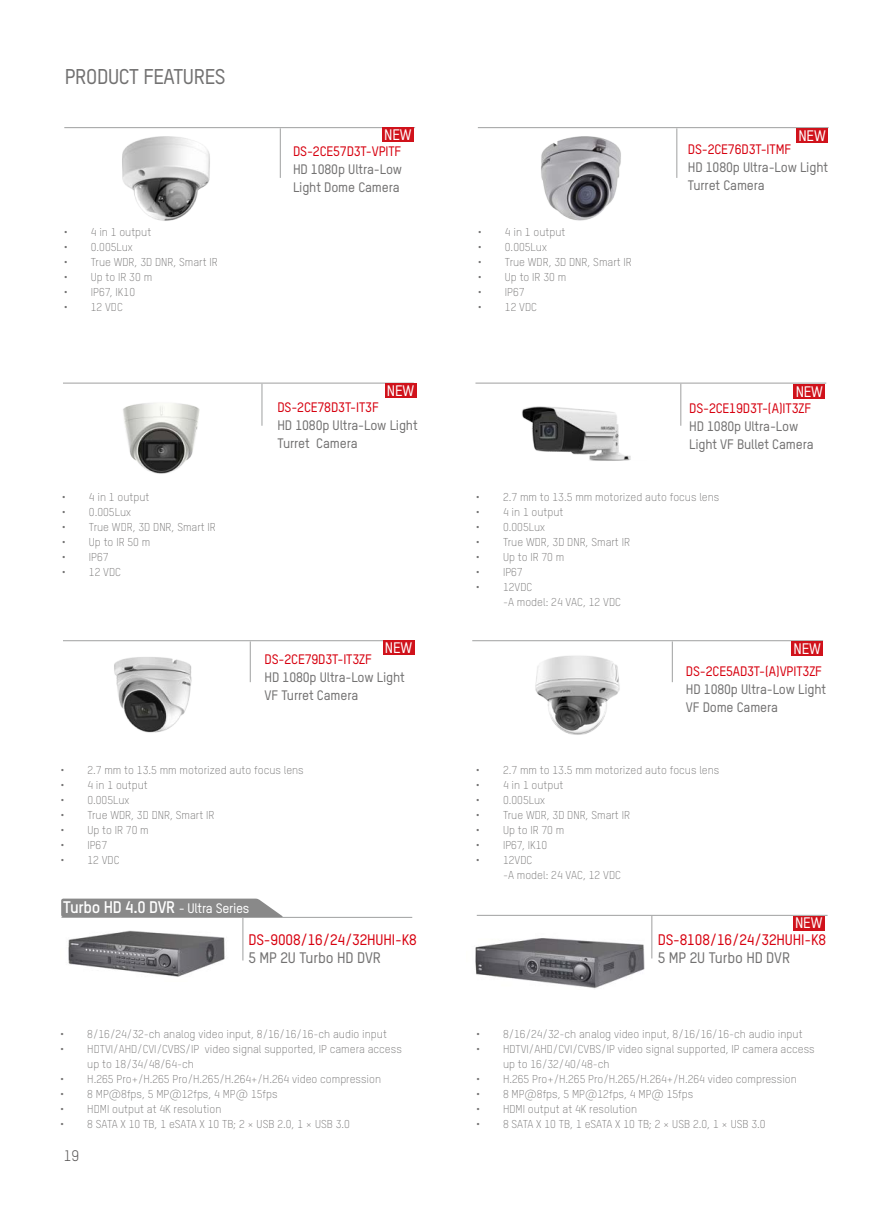
<style>
.page{position:relative;width:893px;height:1212px;background:#fff}
.page>*{position:absolute;margin:0;border:0;box-sizing:border-box;transform-origin:0 0}
.t1{font:500 21px "TSTARPRO";letter-spacing:-.02em;color:#727171}
.t2{font:700 16.5px "TSTARPRO";letter-spacing:-.02em;color:#fff}
.t3{font:500 15px "TSTARPRO";letter-spacing:-.01em;color:#d7000f}
.t4{font:500 15px "TSTARPRO";letter-spacing:-.01em;color:#727171}
.t5{font:500 15px "TSTARPRO";letter-spacing:-.01em;color:#fff}
.t6{font:15px "TSTARPRO";color:#595757}
.t7{font:500 13.5px/18px "TSTARPRO";letter-spacing:-.01em;color:#727171}
.t8{font:500 13.5px "TSTARPRO";letter-spacing:-.01em;color:#d7000f}
.t9{font:300 11.25px/15px "TSTARPRO";color:#727171}
.s1{font-weight:500;font-size:13.5px}
</style>
<div class="page">
<img style="left:122px;top:136px;width:88px;height:85px">
<img style="left:541px;top:136px;width:80px;height:85px">
<hr style="left:64px;top:127px;width:351px;height:1px;background:#9fa0a0">
<hr style="left:280px;top:128px;width:1px;height:50px;background:#9fa0a0">
<hr style="left:478px;top:127px;width:351px;height:1px;background:#9fa0a0">
<hr style="left:676px;top:128px;width:1px;height:50px;background:#9fa0a0">
<div style="left:796px;top:128px;width:32px;height:15px;background:#d0121b"></div>
<div style="left:382px;top:127px;width:32px;height:15px;background:#d0121b"></div>
<img style="left:475px;top:929px;width:178px;height:60px">
<hr style="left:63px;top:383px;width:351px;height:1px;background:#9fa0a0">
<hr style="left:262px;top:384px;width:1px;height:42px;background:#9fa0a0">
<hr style="left:475px;top:383px;width:351px;height:1px;background:#9fa0a0">
<hr style="left:680px;top:384px;width:1px;height:42px;background:#9fa0a0">
<hr style="left:63px;top:640px;width:351px;height:1px;background:#9fa0a0">
<hr style="left:250px;top:641px;width:1px;height:41px;background:#9fa0a0">
<hr style="left:472px;top:640px;width:351px;height:1px;background:#9fa0a0">
<hr style="left:672px;top:641px;width:1px;height:41px;background:#9fa0a0">
<hr style="left:477px;top:915px;width:351px;height:1px;background:#9fa0a0">
<hr style="left:651px;top:916px;width:1px;height:42px;background:#9fa0a0">
<hr style="left:61px;top:917px;width:351px;height:1px;background:#9fa0a0">
<hr style="left:243px;top:918px;width:1px;height:42px;background:#9fa0a0">
<div style="left:791px;top:641px;width:32px;height:15px;background:#d0121b"></div>
<div style="left:793px;top:384px;width:32px;height:15px;background:#d0121b"></div>
<div style="left:383px;top:640px;width:31px;height:15px;background:#d0121b"></div>
<div style="left:385px;top:383px;width:31px;height:15px;background:#d0121b"></div>
<div style="left:793px;top:915px;width:32px;height:15px;background:#d0121b"></div>
<svg style="left:61px;top:898px;width:223px;height:19px;background:#939393"></svg>
<img style="left:68px;top:930px;width:157px;height:47px">
<img style="left:114px;top:657px;width:78px;height:76px">
<img style="left:535px;top:656px;width:85px;height:79px">
<img style="left:123px;top:403px;width:77px;height:71px">
<img style="left:522px;top:406px;width:109px;height:55px">
<h1 class="t1" style="left:65px;top:63px;width:162px">PRODUCT FEATURES</h1>
<p class="t9" style="left:64px;top:224px;width:89px">• 4 in 1 output</p>
<p class="t9" style="left:64px;top:239px;width:70px">• 0.005Lux</p>
<p class="t9" style="left:64px;top:254px;width:155px">• True WDR, 3D DNR, Smart IR</p>
<p class="t9" style="left:64px;top:269px;width:90px">• Up to IR 30 m</p>
<p class="t9" style="left:64px;top:284px;width:73px">• IP67, IK10</p>
<p class="t9" style="left:64px;top:299px;width:61px">• 12 VDC</p>
<p class="t9" style="left:62px;top:489px;width:89px">• 4 in 1 output</p>
<p class="t9" style="left:62px;top:504px;width:70px">• 0.005Lux</p>
<p class="t9" style="left:62px;top:519px;width:155px">• True WDR, 3D DNR, Smart IR</p>
<p class="t9" style="left:62px;top:534px;width:90px">• Up to IR 50 m</p>
<p class="t9" style="left:62px;top:549px;width:48px">• IP67</p>
<p class="t9" style="left:62px;top:564px;width:61px">• 12 VDC</p>
<h3 class="t5" style="left:384px;top:125px;width:29px">NEW</h3>
<h3 class="t5" style="left:798px;top:125px;width:29px">NEW</h3>
<p class="t8" style="left:293px;top:142px;width:110px">DS-2CE57D3T-VPITF</p>
<p class="t7" style="left:293px;top:159px;width:111px">HD 1080p Ultra-Low<br>Light Dome Camera</p>
<h3 class="t5" style="left:387px;top:381px;width:29px">NEW</h3>
<p class="t8" style="left:277px;top:398px;width:103px">DS-2CE78D3T-IT3F</p>
<p class="t7" style="left:277px;top:416px;width:142px">HD 1080p Ultra-Low Light<br>Turret Camera</p>
<h3 class="t5" style="left:385px;top:638px;width:29px">NEW</h3>
<p class="t8" style="left:265px;top:650px;width:109px">DS-2CE79D3T-IT3ZF</p>
<p class="t7" style="left:265px;top:668px;width:142px">HD 1080p Ultra-Low Light<br>VF Turret Camera</p>
<p class="t9" style="left:478px;top:224px;width:89px">• 4 in 1 output</p>
<p class="t9" style="left:478px;top:239px;width:70px">• 0.005Lux</p>
<p class="t9" style="left:478px;top:254px;width:155px">• True WDR, 3D DNR, Smart IR</p>
<p class="t9" style="left:478px;top:269px;width:90px">• Up to IR 30 m</p>
<p class="t9" style="left:478px;top:284px;width:48px">• IP67</p>
<p class="t9" style="left:478px;top:299px;width:61px">• 12 VDC</p>
<p class="t8" style="left:688px;top:140px;width:105px">DS-2CE76D3T-ITMF</p>
<p class="t7" style="left:688px;top:157px;width:142px">HD 1080p Ultra-Low Light<br>Turret Camera</p>
<h3 class="t5" style="left:796px;top:382px;width:29px">NEW</h3>
<p class="t8" style="left:689px;top:399px;width:123px">DS-2CE19D3T-(A)IT3ZF</p>
<p class="t7" style="left:689px;top:417px;width:126px">HD 1080p Ultra-Low<br>Light VF Bullet Camera</p>
<p class="t9" style="left:476px;top:489px;width:245px">• 2.7 mm to 13.5 mm motorized auto focus lens</p>
<p class="t9" style="left:476px;top:504px;width:89px">• 4 in 1 output</p>
<p class="t9" style="left:476px;top:519px;width:70px">• 0.005Lux</p>
<p class="t9" style="left:476px;top:534px;width:155px">• True WDR, 3D DNR, Smart IR</p>
<p class="t9" style="left:476px;top:549px;width:90px">• Up to IR 70 m</p>
<p class="t9" style="left:476px;top:564px;width:48px">• IP67</p>
<p class="t9" style="left:503px;top:579px;width:119px;text-indent:-27px">• 12VDC<br>-A model: 24 VAC, 12 VDC</p>
<h3 class="t5" style="left:793px;top:638px;width:29px">NEW</h3>
<p class="t8" style="left:686px;top:662px;width:138px">DS-2CE5AD3T-(A)VPIT3ZF</p>
<p class="t7" style="left:686px;top:680px;width:142px">HD 1080p Ultra-Low Light<br>VF Dome Camera</p>
<p class="t9" style="left:60px;top:762px;width:245px">• 2.7 mm to 13.5 mm motorized auto focus lens</p>
<p class="t9" style="left:60px;top:777px;width:89px">• 4 in 1 output</p>
<p class="t9" style="left:60px;top:792px;width:70px">• 0.005Lux</p>
<p class="t9" style="left:60px;top:807px;width:155px">• True WDR, 3D DNR, Smart IR</p>
<p class="t9" style="left:60px;top:822px;width:90px">• Up to IR 70 m</p>
<p class="t9" style="left:60px;top:837px;width:48px">• IP67</p>
<p class="t9" style="left:60px;top:852px;width:61px">• 12 VDC</p>
<h2 class="t2" style="left:63px;top:896px;width:188px">Turbo HD 4.0 DVR <span class="s1">- Ultra Series</span></h2>
<h3 class="t3" style="left:248px;top:930px;width:170px">DS-9008/16/24/32HUHI-K8</h3>
<h3 class="t4" style="left:248px;top:948px;width:134px">5 MP 2U Turbo HD DVR</h3>
<p class="t9" style="left:60px;top:1026px;width:328px">• 8/16/24/32-ch analog video input, 8/16/16/16-ch audio input</p>
<p class="t9" style="left:87px;top:1041px;width:316px;text-indent:-27px">• HDTVI/AHD/CVI/CVBS/IP video signal supported, IP camera access up to 18/34/48/64-ch</p>
<p class="t9" style="left:60px;top:1071px;width:322px">• H.265 Pro+/H.265 Pro/H.265/H.264+/H.264 video compression</p>
<p class="t9" style="left:60px;top:1086px;width:219px">• 8 MP@8fps, 5 MP@12fps, 4 MP@ 15fps</p>
<p class="t9" style="left:60px;top:1101px;width:163px">• HDMI output at 4K resolution</p>
<p class="t9" style="left:60px;top:1116px;width:291px">• 8 SATA X 10 TB, 1 eSATA X 10 TB; 2 × USB 2.0, 1 × USB 3.0</p>
<h3 class="t6" style="left:64px;top:1146px;width:17px">19</h3>
<p class="t9" style="left:476px;top:762px;width:245px">• 2.7 mm to 13.5 mm motorized auto focus lens</p>
<p class="t9" style="left:476px;top:777px;width:89px">• 4 in 1 output</p>
<p class="t9" style="left:476px;top:792px;width:70px">• 0.005Lux</p>
<p class="t9" style="left:476px;top:807px;width:155px">• True WDR, 3D DNR, Smart IR</p>
<p class="t9" style="left:476px;top:822px;width:90px">• Up to IR 70 m</p>
<p class="t9" style="left:476px;top:837px;width:73px">• IP67, IK10</p>
<p class="t9" style="left:503px;top:852px;width:119px;text-indent:-27px">• 12VDC<br>-A model: 24 VAC, 12 VDC</p>
<h3 class="t5" style="left:795px;top:913px;width:29px">NEW</h3>
<h3 class="t3" style="left:658px;top:930px;width:170px">DS-8108/16/24/32HUHI-K8</h3>
<h3 class="t4" style="left:658px;top:948px;width:134px">5 MP 2U Turbo HD DVR</h3>
<p class="t9" style="left:476px;top:1026px;width:328px">• 8/16/24/32-ch analog video input, 8/16/16/16-ch audio input</p>
<p class="t9" style="left:503px;top:1041px;width:313px;text-indent:-27px">• HDTVI/AHD/CVI/CVBS/IP video signal supported, IP camera access up to 16/32/40/48-ch</p>
<p class="t9" style="left:476px;top:1071px;width:322px">• H.265 Pro+/H.265 Pro/H.265/H.264+/H.264 video compression</p>
<p class="t9" style="left:476px;top:1086px;width:219px">• 8 MP@8fps, 5 MP@12fps, 4 MP@ 15fps</p>
<p class="t9" style="left:476px;top:1101px;width:163px">• HDMI output at 4K resolution</p>
<p class="t9" style="left:476px;top:1116px;width:291px">• 8 SATA X 10 TB, 1 eSATA X 10 TB; 2 × USB 2.0, 1 × USB 3.0</p>
</div>
